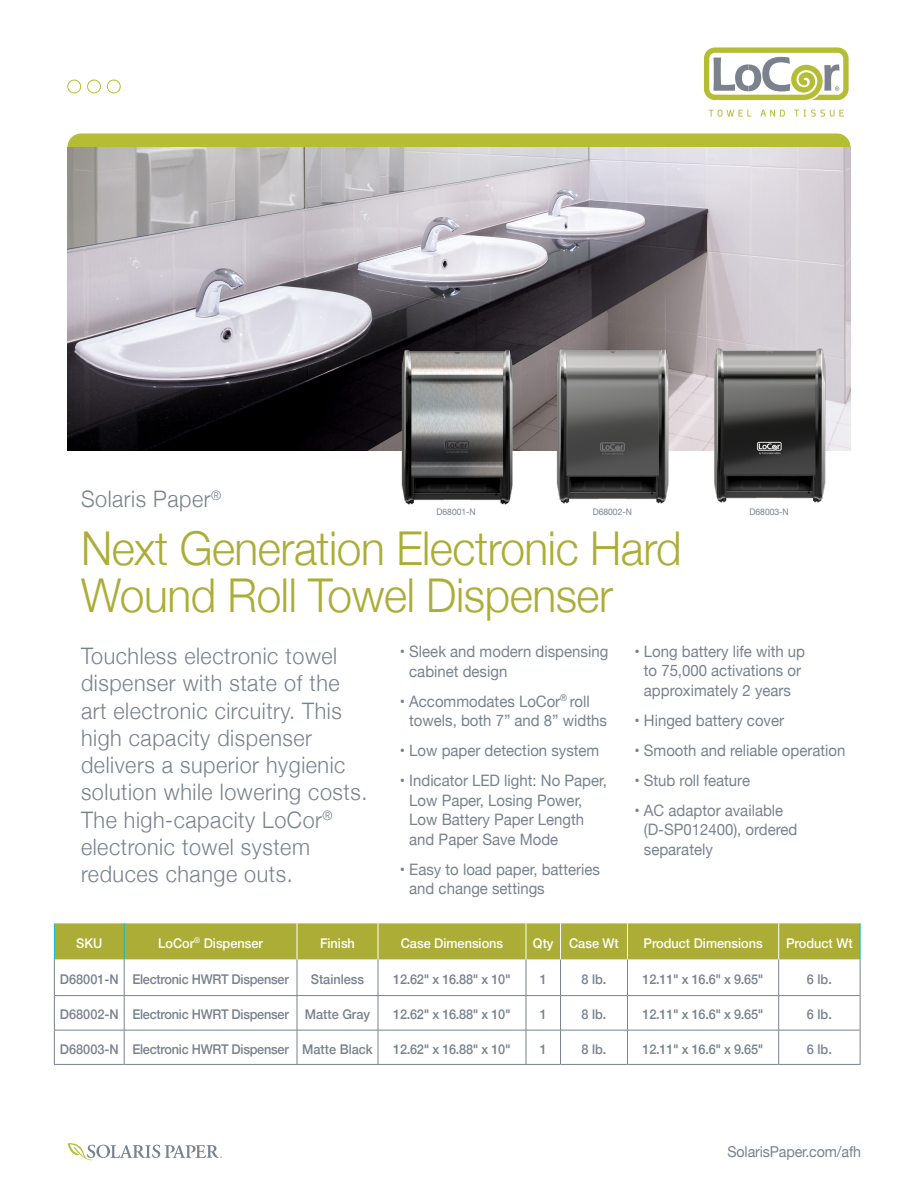
<style>
.page{position:relative;width:918px;height:1188px;background:#fff}
.page>*{position:absolute;margin:0;border:0;box-sizing:border-box;transform-origin:0 0}
.t1{font:300 46.65px/46.5px "Helvetica Neue";letter-spacing:-.01em;color:#acad36;scale:.95 1}
.t2{font:300 22.8px/27.3px "Helvetica Neue";letter-spacing:.025em;color:#78828d;scale:.95 1}
.t3{font:15.75px/19.5px "Helvetica Neue";color:#78828d;scale:.95 1}
.t4{font:15px "Helvetica Neue";letter-spacing:-.01em;color:#78828d;scale:.95 1}
.t5{font:500 13.35px "Helvetica Neue";letter-spacing:-.02em;color:#78828d;scale:.95 1}
.t6{font:500 13.35px "Helvetica Neue";color:#fff;scale:.95 1}
.t7{font:500 13.35px "Helvetica Neue";color:#78828d;scale:.95 1}
.t8{font:9px "Helvetica Neue";color:#78828d;scale:.95 1}
</style>
<div class="page">
<div style="left:68px;top:134px;width:782px;height:26px;background:#b4bd34;border-radius:14px"></div>
<img style="left:68px;top:147px;width:782px;height:304px">
<div style="left:67px;top:80px;width:14px;height:13px;border:1px solid #b4bd34;border-radius:50%"></div>
<div style="left:87px;top:80px;width:14px;height:13px;border:1px solid #b4bd34;border-radius:50%"></div>
<div style="left:107px;top:80px;width:14px;height:13px;border:1px solid #b4bd34;border-radius:50%"></div>
<div style="left:55px;top:923px;width:805px;height:36px;background:#acad36"></div>
<hr style="left:54px;top:959px;width:1px;height:37px;background:#78828d">
<hr style="left:124px;top:959px;width:1px;height:36px;background:#78828d">
<hr style="left:297px;top:959px;width:1px;height:36px;background:#78828d">
<hr style="left:378px;top:959px;width:1px;height:36px;background:#78828d">
<hr style="left:526px;top:959px;width:1px;height:36px;background:#78828d">
<hr style="left:560px;top:959px;width:1px;height:36px;background:#78828d">
<hr style="left:627px;top:959px;width:1px;height:36px;background:#78828d">
<hr style="left:778px;top:959px;width:1px;height:36px;background:#78828d">
<hr style="left:860px;top:959px;width:1px;height:37px;background:#78828d">
<hr style="left:54px;top:996px;width:1px;height:34px;background:#78828d">
<hr style="left:124px;top:996px;width:1px;height:34px;background:#78828d">
<hr style="left:297px;top:996px;width:1px;height:34px;background:#78828d">
<hr style="left:378px;top:996px;width:1px;height:34px;background:#78828d">
<hr style="left:526px;top:996px;width:1px;height:34px;background:#78828d">
<hr style="left:560px;top:996px;width:1px;height:34px;background:#78828d">
<hr style="left:627px;top:996px;width:1px;height:34px;background:#78828d">
<hr style="left:778px;top:996px;width:1px;height:34px;background:#78828d">
<hr style="left:860px;top:996px;width:1px;height:34px;background:#78828d">
<hr style="left:54px;top:1030px;width:1px;height:34px;background:#78828d">
<hr style="left:124px;top:1030px;width:1px;height:34px;background:#78828d">
<hr style="left:297px;top:1030px;width:1px;height:34px;background:#78828d">
<hr style="left:378px;top:1030px;width:1px;height:34px;background:#78828d">
<hr style="left:526px;top:1030px;width:1px;height:34px;background:#78828d">
<hr style="left:560px;top:1030px;width:1px;height:34px;background:#78828d">
<hr style="left:627px;top:1030px;width:1px;height:34px;background:#78828d">
<hr style="left:778px;top:1030px;width:1px;height:34px;background:#78828d">
<hr style="left:860px;top:1030px;width:1px;height:34px;background:#78828d">
<hr style="left:54px;top:923px;width:1px;height:36px;background:#00bfd7">
<hr style="left:124px;top:923px;width:1px;height:36px;background:#00bfd7">
<hr style="left:860px;top:923px;width:1px;height:36px;background:#00bfd7">
<hr style="left:297px;top:923px;width:1px;height:36px;background:#fff">
<hr style="left:378px;top:923px;width:1px;height:36px;background:#fff">
<hr style="left:526px;top:923px;width:1px;height:36px;background:#fff">
<hr style="left:560px;top:923px;width:1px;height:36px;background:#fff">
<hr style="left:627px;top:923px;width:1px;height:36px;background:#fff">
<hr style="left:778px;top:923px;width:1px;height:36px;background:#fff">
<hr style="left:55px;top:995px;width:69px;height:1px;background:#78828d">
<hr style="left:124px;top:995px;width:173px;height:1px;background:#78828d">
<hr style="left:297px;top:995px;width:81px;height:1px;background:#78828d">
<hr style="left:378px;top:995px;width:148px;height:1px;background:#78828d">
<hr style="left:526px;top:995px;width:35px;height:1px;background:#78828d">
<hr style="left:561px;top:995px;width:66px;height:1px;background:#78828d">
<hr style="left:627px;top:995px;width:152px;height:1px;background:#78828d">
<hr style="left:779px;top:995px;width:81px;height:1px;background:#78828d">
<hr style="left:55px;top:1030px;width:69px;height:1px;background:#78828d">
<hr style="left:124px;top:1030px;width:173px;height:1px;background:#78828d">
<hr style="left:297px;top:1030px;width:81px;height:1px;background:#78828d">
<hr style="left:378px;top:1030px;width:148px;height:1px;background:#78828d">
<hr style="left:526px;top:1030px;width:35px;height:1px;background:#78828d">
<hr style="left:561px;top:1030px;width:66px;height:1px;background:#78828d">
<hr style="left:627px;top:1030px;width:152px;height:1px;background:#78828d">
<hr style="left:779px;top:1030px;width:81px;height:1px;background:#78828d">
<hr style="left:54px;top:1064px;width:70px;height:1px;background:#78828d">
<hr style="left:124px;top:1064px;width:173px;height:1px;background:#78828d">
<hr style="left:297px;top:1064px;width:81px;height:1px;background:#78828d">
<hr style="left:378px;top:1064px;width:148px;height:1px;background:#78828d">
<hr style="left:526px;top:1064px;width:35px;height:1px;background:#78828d">
<hr style="left:561px;top:1064px;width:66px;height:1px;background:#78828d">
<hr style="left:627px;top:1064px;width:152px;height:1px;background:#78828d">
<hr style="left:779px;top:1064px;width:81px;height:1px;background:#78828d">
<svg style="left:704px;top:47px;width:145px;height:53px"></svg>
<svg style="left:709px;top:110px;width:42px;height:7px"></svg>
<svg style="left:760px;top:110px;width:25px;height:7px"></svg>
<svg style="left:794px;top:110px;width:50px;height:7px"></svg>
<svg style="left:68px;top:1143px;width:154px;height:17px"></svg>
<img style="left:702px;top:338px;width:135px;height:165px">
<img style="left:552px;top:338px;width:125px;height:166px">
<img style="left:397px;top:338px;width:124px;height:167px">
<p class="t2" style="left:81px;top:484px;width:149px">Solaris Paper<sup>®</sup></p>
<p class="t8" style="left:436px;top:505px;width:43px">D68001-N</p>
<p class="t8" style="left:593px;top:505px;width:43px">D68002-N</p>
<p class="t8" style="left:750px;top:505px;width:43px">D68003-N</p>
<p class="t1" style="left:81px;top:522px;width:634px">Next Generation Electronic Hard<br>Wound Roll Towel Dispenser</p>
<p class="t2" style="left:81px;top:641px;width:303px">Touchless electronic towel dispenser with state of the art electronic circuitry. This high capacity dispenser delivers a superior hygienic solution while lowering costs.<br>The high-capacity LoCor<sup>® </sup>electronic towel system reduces change outs.</p>
<p class="t3" style="left:409px;top:643px;width:211px;text-indent:-9px">• Sleek and modern dispensing cabinet design</p>
<p class="t3" style="left:409px;top:692px;width:209px;text-indent:-9px">• Accommodates LoCor<sup>®</sup> roll towels, both 7” and 8” widths</p>
<p class="t3" style="left:400px;top:742px;width:212px">• Low paper detection system</p>
<p class="t3" style="left:409px;top:772px;width:209px;text-indent:-9px">• Indicator LED light: No Paper,<br>Low Paper, Losing Power,<br>Low Battery Paper Length and Paper Save Mode</p>
<p class="t3" style="left:409px;top:860px;width:202px;text-indent:-9px">• Easy to load paper, batteries and change settings</p>
<p class="t3" style="left:634px;top:642px;width:181px;text-align:center">• Long battery life with up to 75,000 activations or approximately 2 years</p>
<p class="t3" style="left:634px;top:711px;width:159px">• Hinged battery cover</p>
<p class="t3" style="left:634px;top:741px;width:223px">• Smooth and reliable operation</p>
<p class="t3" style="left:634px;top:771px;width:123px">• Stub roll feature</p>
<p class="t3" style="left:644px;top:801px;width:163px;text-indent:-9px">• AC adaptor available (D-SP012400), ordered separately</p>
<p class="t6" style="left:76px;top:932px;width:29px">SKU</p>
<p class="t6" style="left:158px;top:932px;width:112px">LoCor<sup>®</sup> Dispenser</p>
<p class="t6" style="left:320px;top:932px;width:38px">Finish</p>
<p class="t6" style="left:401px;top:932px;width:109px">Case Dimensions</p>
<p class="t6" style="left:533px;top:932px;width:23px">Qty</p>
<p class="t6" style="left:569px;top:932px;width:54px">Case Wt</p>
<p class="t6" style="left:644px;top:932px;width:127px">Product Dimensions</p>
<p class="t6" style="left:786px;top:932px;width:72px">Product Wt</p>
<p class="t5" style="left:60px;top:968px;width:63px">D68001-N</p>
<p class="t5" style="left:132px;top:968px;width:166px">Electronic HWRT Dispenser</p>
<p class="t7" style="left:311px;top:968px;width:58px">Stainless</p>
<p class="t5" style="left:393px;top:968px;width:125px">12.62" x 16.88" x 10"</p>
<p class="t5" style="left:540px;top:968px;width:9px">1</p>
<p class="t5" style="left:581px;top:968px;width:28px">8 lb.</p>
<p class="t5" style="left:643px;top:968px;width:129px">12.11" x 16.6" x 9.65"</p>
<p class="t5" style="left:807px;top:968px;width:28px">6 lb.</p>
<p class="t5" style="left:60px;top:1004px;width:63px">D68002-N</p>
<p class="t5" style="left:132px;top:1004px;width:166px">Electronic HWRT Dispenser</p>
<p class="t7" style="left:305px;top:1004px;width:70px">Matte Gray</p>
<p class="t5" style="left:393px;top:1004px;width:125px">12.62" x 16.88" x 10"</p>
<p class="t5" style="left:540px;top:1004px;width:9px">1</p>
<p class="t5" style="left:581px;top:1004px;width:28px">8 lb.</p>
<p class="t5" style="left:643px;top:1004px;width:129px">12.11" x 16.6" x 9.65"</p>
<p class="t5" style="left:807px;top:1004px;width:28px">6 lb.</p>
<p class="t5" style="left:60px;top:1038px;width:63px">D68003-N</p>
<p class="t5" style="left:132px;top:1038px;width:166px">Electronic HWRT Dispenser</p>
<p class="t7" style="left:302px;top:1038px;width:76px">Matte Black</p>
<p class="t5" style="left:393px;top:1038px;width:125px">12.62" x 16.88" x 10"</p>
<p class="t5" style="left:540px;top:1038px;width:9px">1</p>
<p class="t5" style="left:581px;top:1038px;width:28px">8 lb.</p>
<p class="t5" style="left:643px;top:1038px;width:129px">12.11" x 16.6" x 9.65"</p>
<p class="t5" style="left:807px;top:1038px;width:28px">6 lb.</p>
<p class="t4" style="left:728px;top:1141px;width:142px">SolarisPaper.com/afh</p>
</div>
